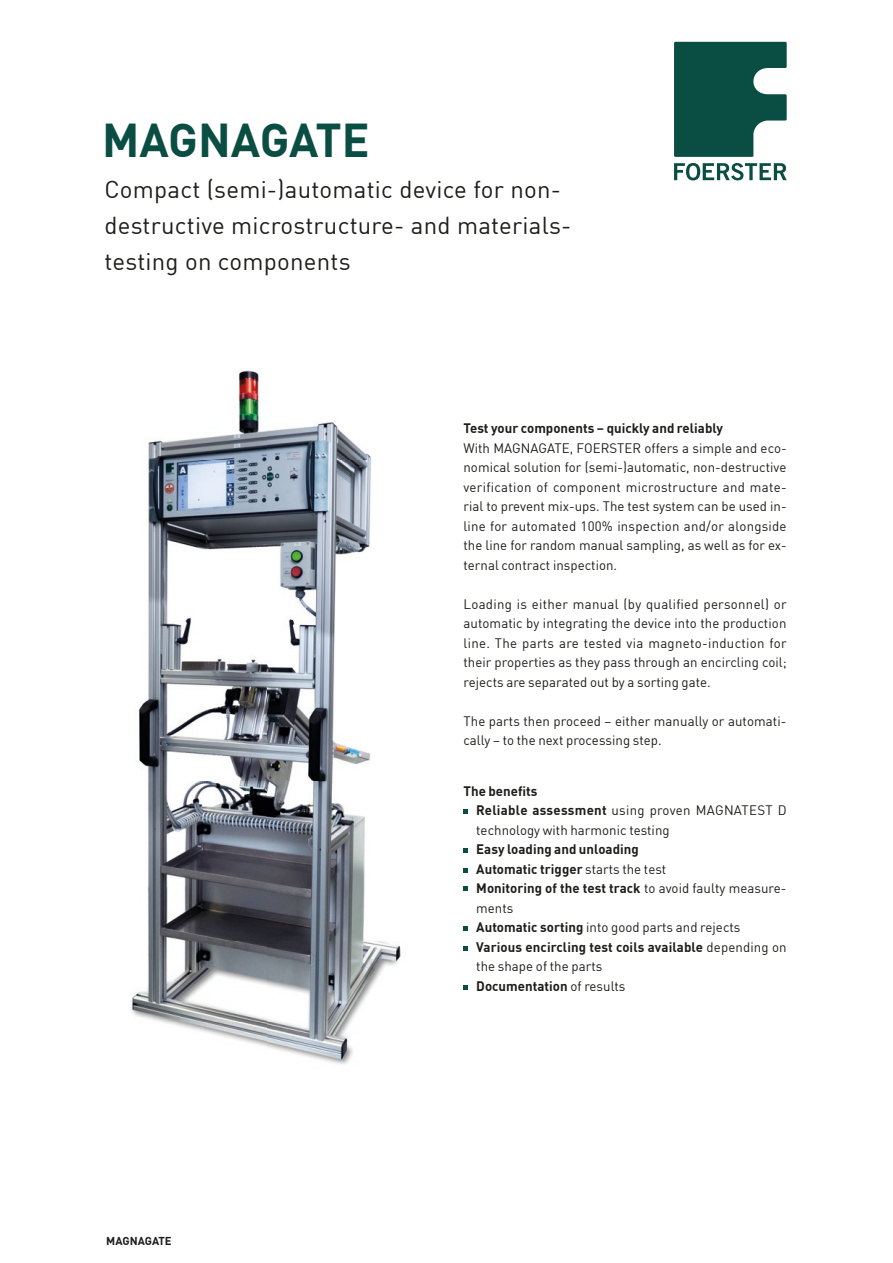
<style>
.page{position:relative;width:893px;height:1263px;background:#fff}
.page>*{position:absolute;margin:0;border:0;box-sizing:border-box;transform-origin:0 0}
.t1{font:700 46.5px "DIN Offc";letter-spacing:-.005em;color:#0a4d43}
.t2{font:24px/36px "DIN Offc";letter-spacing:.01em;color:#1d1d1b}
.t3{font:13.5px/19.5px "DIN Offc";letter-spacing:.005em;color:#1d1d1b;text-align:justify}
.t4{font:700 13.5px/19.5px "DIN Offc";letter-spacing:.005em;color:#1d1d1b}
.t5{font:700 11.25px "DIN Offc";letter-spacing:-.005em;color:#1d1d1b}
.s1{font-weight:700}
.s2{font-weight:400}
</style>
<div class="page">
<svg style="left:674px;top:42px;width:113px;height:115px;background:#306860"></svg>
<svg style="left:674px;top:163px;width:113px;height:17px"></svg>
<img style="left:131px;top:370px;width:270px;height:695px">
<svg style="left:463px;top:810px;width:5px;height:4px"></svg>
<svg style="left:463px;top:848px;width:5px;height:5px"></svg>
<svg style="left:463px;top:868px;width:5px;height:4px"></svg>
<svg style="left:463px;top:887px;width:5px;height:4px"></svg>
<svg style="left:463px;top:926px;width:5px;height:4px"></svg>
<svg style="left:463px;top:946px;width:5px;height:5px"></svg>
<svg style="left:463px;top:985px;width:5px;height:4px"></svg>
<h1 class="t1" style="left:102px;top:110px;width:269px">MAGNAGATE</h1>
<h2 class="t2" style="left:104px;top:171px;width:468px">Compact (semi-)automatic device for non&shy;destructive microstructure- and materials&shy;testing on components</h2>
<p class="t5" style="left:106px;top:1233px;width:67px">MAGNAGATE</p>
<p class="t4" style="left:463px;top:418px;width:261px">Test your components – quickly and reliably</p>
<p class="t3" style="left:463px;top:438px;width:325px">With MAGNAGATE, FOERSTER offers a simple and eco&shy;nomical solution for (semi-)automatic, non-destructive verification of component microstructure and mate&shy;rial to prevent mix-ups. The test system can be used in&shy;line for automated 100% inspection and/or alongside the line for random manual sampling, as well as for ex&shy;ternal contract inspection.</p>
<p class="t3" style="left:463px;top:594px;width:325px">Loading is either manual (by qualified personnel) or automatic by integrating the device into the production line. The parts are tested via magneto-induction for their properties as they pass through an encircling coil; rejects are separated out by a sorting gate.</p>
<p class="t3" style="left:463px;top:711px;width:325px">The parts then proceed – either manually or automati&shy;cally – to the next processing step.</p>
<p class="t3" style="left:476px;top:781px;width:312px;text-align:left;text-indent:-13px"><span class="s1">The benefits<br>Reliable assessment</span> using proven MAGNATEST D technology with harmonic testing</p>
<p class="t4" style="left:476px;top:839px;width:312px">Easy loading and unloading<br>Automatic trigger <span class="s2">starts the test<br></span>Monitoring of the test track <span class="s2">to avoid faulty measure&shy;ments<br></span>Automatic sorting <span class="s2">into good parts and rejects </span>Various encircling test coils available <span class="s2">depending on the shape of the parts<br></span>Documentation <span class="s2">of results</span></p>
</div>
